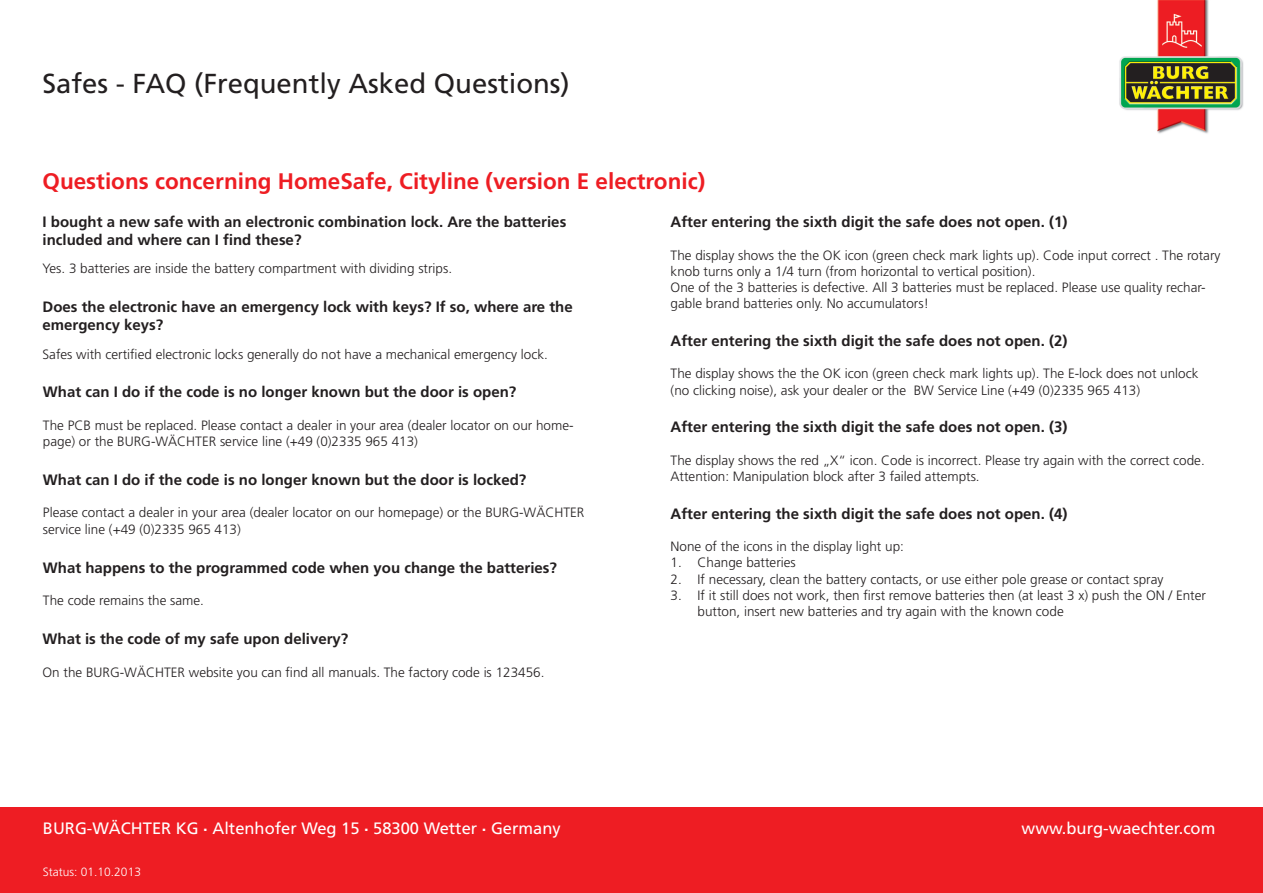
<style>
.page{position:relative;width:1263px;height:893px;background:#fff}
.page>*{position:absolute;margin:0;border:0;box-sizing:border-box;transform-origin:0 0}
.t1{font:27.45px "Frutiger";color:#231f20}
.t2{font:700 22.5px "Frutiger CE";color:#ee1d23}
.t3{font:16.5px "Frutiger";color:#fff}
.t4{font:700 15px/18px "Frutiger CE";color:#231f20}
.t5{font:300 13.5px/16.2px "Frutiger";color:#231f20}
.t6{font:300 12px "Frutiger";color:#fff}
</style>
<div class="page">
<img style="left:1119px;top:0;width:125px;height:134px">
<div style="left:0;top:808px;width:1263px;height:85px;background:#ee1d23"></div>
<h1 class="t1" style="left:43px;top:68px;width:529px">Safes - FAQ (Frequently Asked Questions)</h1>
<h2 class="t2" style="left:43px;top:168px;width:664px">Questions concerning HomeSafe, Cityline (version E electronic)</h2>
<p class="t4" style="left:43px;top:213px;width:525px">I bought a new safe with an electronic combination lock. Are the batteries included and where can I find these?</p>
<p class="t5" style="left:43px;top:261px;width:411px">Yes. 3 batteries are inside the battery compartment with dividing strips.</p>
<p class="t4" style="left:43px;top:298px;width:532px">Does the electronic have an emergency lock with keys? If so, where are the emergency keys?</p>
<p class="t5" style="left:43px;top:346px;width:507px">Safes with certified electronic locks generally do not have a mechanical emergency lock.</p>
<p class="t4" style="left:43px;top:383px;width:475px">What can I do if the code is no longer known but the door is open?</p>
<p class="t5" style="left:43px;top:417px;width:532px">The PCB must be replaced. Please contact a dealer in your area (dealer locator on our home&shy;page) or the BURG-WÄCHTER service line (+49 (0)2335 965 413)</p>
<p class="t4" style="left:43px;top:471px;width:485px">What can I do if the code is no longer known but the door is locked?</p>
<p class="t5" style="left:43px;top:505px;width:543px">Please contact a dealer in your area (dealer locator on our homepage) or the BURG-WÄCHTER service line (+49 (0)2335 965 413)</p>
<p class="t4" style="left:43px;top:558px;width:515px">What happens to the programmed code when you change the batteries?</p>
<p class="t5" style="left:43px;top:592px;width:163px">The code remains the same.</p>
<p class="t4" style="left:43px;top:630px;width:307px">What is the code of my safe upon delivery?</p>
<p class="t5" style="left:43px;top:664px;width:503px">On the BURG-WÄCHTER website you can find all manuals. The factory code is 123456.</p>
<p class="t4" style="left:671px;top:213px;width:398px">After entering the sixth digit the safe does not open. (1)</p>
<p class="t5" style="left:671px;top:247px;width:551px">The display shows the the OK icon (green check mark lights up). Code input correct . The rotary knob turns only a 1/4 turn (from horizontal to vertical position).<br>One of the 3 batteries is defective. All 3 batteries must be replaced. Please use quality rechar&shy;gable brand batteries only. No accumulators!</p>
<p class="t4" style="left:671px;top:332px;width:398px">After entering the sixth digit the safe does not open. (2)</p>
<p class="t5" style="left:671px;top:366px;width:529px">The display shows the the OK icon (green check mark lights up). The E-lock does not unlock (no clicking noise), ask your dealer or the BW Service Line (+49 (0)2335 965 413)</p>
<p class="t4" style="left:671px;top:418px;width:398px">After entering the sixth digit the safe does not open. (3)</p>
<p class="t5" style="left:671px;top:452px;width:536px">The display shows the red „X“ icon. Code is incorrect. Please try again with the correct code.<br>Attention: Manipulation block after 3 failed attempts.</p>
<p class="t4" style="left:671px;top:504px;width:398px">After entering the sixth digit the safe does not open. (4)</p>
<p class="t5" style="left:671px;top:539px;width:235px">None of the icons in the display light up:</p>
<p class="t5" style="left:671px;top:555px;width:127px">1. Change batteries</p>
<p class="t5" style="left:671px;top:571px;width:494px">2. If necessary, clean the battery contacts, or use either pole grease or contact spray</p>
<p class="t5" style="left:698px;top:587px;width:510px;text-indent:-27px">3. If it still does not work, then first remove batteries then (at least 3 x) push the ON / Enter button, insert new batteries and try again with the known code</p>
<p class="t3" style="left:43px;top:818px;width:519px">BURG-WÄCHTER KG <sup>.</sup> Altenhofer Weg 15 <sup>.</sup> 58300 Wetter <sup>.</sup> Germany</p>
<p class="t3" style="left:1022px;top:818px;width:195px">www.burg-waechter.com</p>
<p class="t6" style="left:43px;top:865px;width:100px">Status: 01.10.2013</p>
</div>
